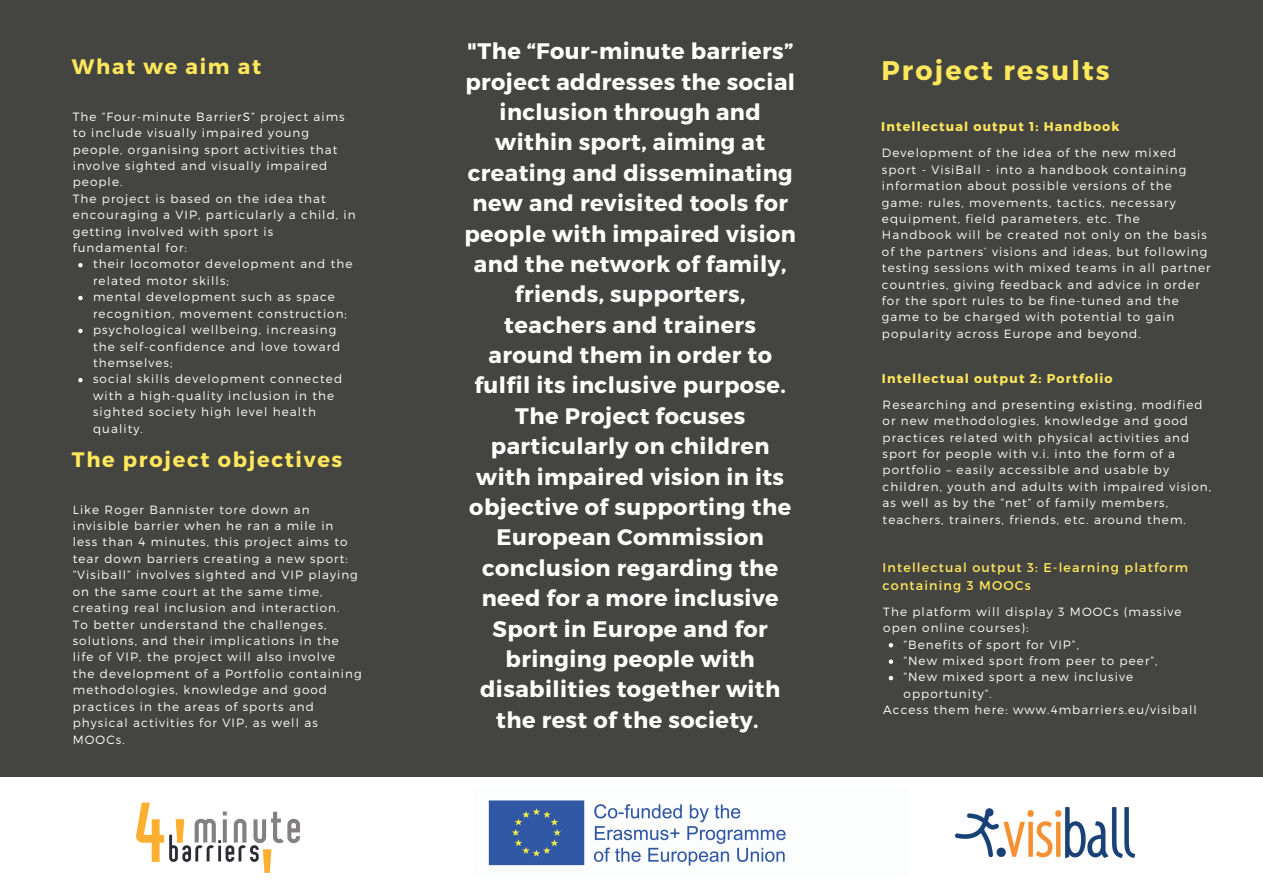
<style>
.page{position:relative;width:1263px;height:894px;background:#fff}
.page>*{position:absolute;margin:0;border:0;box-sizing:border-box;transform-origin:0 0}
.t1{font:700 26.85px "Montserrat";letter-spacing:.08em;color:#ffe85c}
.t2{font:700 22.5px/30.3px "Montserrat";letter-spacing:.02em;color:#fff;text-align:center}
.t3{font:700 20.85px "Montserrat";letter-spacing:.08em;color:#ffe85c}
.t4{font:700 12.75px "Montserrat";letter-spacing:.09em;color:#ffe85c}
.t5{font:12.75px/17.5px "Montserrat";letter-spacing:.09em;color:#ffe85c}
.t6{font:300 12px/16.4px "Montserrat";letter-spacing:.09em;color:#fff}
</style>
<div class="page">
<div style="left:0;top:0;width:1263px;height:776px;background:#444440"></div>
<img style="left:488px;top:800px;width:298px;height:66px">
<img style="left:136px;top:802px;width:164px;height:71px">
<img style="left:954px;top:807px;width:182px;height:52px">
<svg style="left:889px;top:643px;width:4px;height:4px"></svg>
<svg style="left:889px;top:659px;width:4px;height:4px"></svg>
<svg style="left:889px;top:676px;width:4px;height:4px"></svg>
<svg style="left:78px;top:263px;width:5px;height:4px"></svg>
<svg style="left:78px;top:296px;width:5px;height:4px"></svg>
<svg style="left:78px;top:328px;width:5px;height:5px"></svg>
<svg style="left:78px;top:378px;width:5px;height:4px"></svg>
<h3 class="t3" style="left:72px;top:53px;width:191px">What we aim at</h3>
<p class="t6" style="left:73px;top:108px;width:284px">The “Four-minute BarrierS” project aims to include visually impaired young people, organising sport activities that involve sighted and visually impaired people.<br>The project is based on the idea that encouraging a VIP, particularly a child, in getting involved with sport is fundamental for:</p>
<p class="t6" style="left:93px;top:255px;width:261px">their locomotor development and the related motor skills;<br>mental development such as space recognition, movement construction; psychological wellbeing, increasing the self-confidence and love toward themselves;<br>social skills development connected with a high-quality inclusion in the sighted society high level health quality.</p>
<h3 class="t3" style="left:72px;top:445px;width:272px">The project objectives</h3>
<p class="t6" style="left:73px;top:500px;width:290px">Like Roger Bannister tore down an invisible barrier when he ran a mile in<br>less than 4 minutes, this project aims to tear down barriers creating a new sport: “Visiball” involves sighted and VIP playing on the same court at the same time, creating real inclusion and interaction.<br>To better understand the challenges, solutions, and their implications in the life of VIP, the project will also involve<br>the development of a Portfolio containing methodologies, knowledge and good practices in the areas of sports and physical activities for VIP, as well as MOOCs.</p>
<p class="t2" style="left:464px;top:35px;width:333px">"The “Four-minute barriers” project addresses the social inclusion through and within sport, aiming at creating and disseminating new and revisited tools for people with impaired vision and the network of family, friends, supporters, teachers and trainers around them in order to fulfil its inclusive purpose.<br>The Project focuses particularly on children with impaired vision in its objective of supporting the<br>European Commission conclusion regarding the need for a more inclusive<br>Sport in Europe and for bringing people with disabilities together with the rest of the society.</p>
<h1 class="t1" style="left:881px;top:53px;width:230px">Project results</h1>
<p class="t4" style="left:881px;top:118px;width:240px">Intellectual output 1: Handbook</p>
<p class="t6" style="left:882px;top:144px;width:330px">Development of the idea of the new mixed sport - VisiBall - into a handbook containing information about possible versions of the game: rules, movements, tactics, necessary equipment, field parameters, etc. The Handbook will be created not only on the basis of the partners’ visions and ideas, but following testing sessions with mixed teams in all partner countries, giving feedback and advice in order for the sport rules to be fine-tuned and the game to be charged with potential to gain popularity across Europe and beyond.</p>
<p class="t4" style="left:882px;top:369px;width:232px">Intellectual output 2: Portfolio</p>
<p class="t6" style="left:883px;top:395px;width:330px">Researching and presenting existing, modified or new methodologies, knowledge and good practices related with physical activities and sport for people with v.i. into the form of a portfolio – easily accessible and usable by children, youth and adults with impaired vision, as well as by the “net” of family members, teachers, trainers, friends, etc. around them.</p>
<p class="t5" style="left:883px;top:558px;width:307px">Intellectual output 3: E-learning platform containing 3 MOOCs</p>
<p class="t6" style="left:883px;top:602px;width:300px">The platform will display 3 MOOCs (massive open online courses):</p>
<p class="t6" style="left:904px;top:635px;width:255px">“Benefits of sport for VIP”,<br>“New mixed sport from peer to peer”, “New mixed sport a new inclusive opportunity”.</p>
<p class="t6" style="left:883px;top:701px;width:315px">Access them here: www.4mbarriers.eu/visiball</p>
</div>
